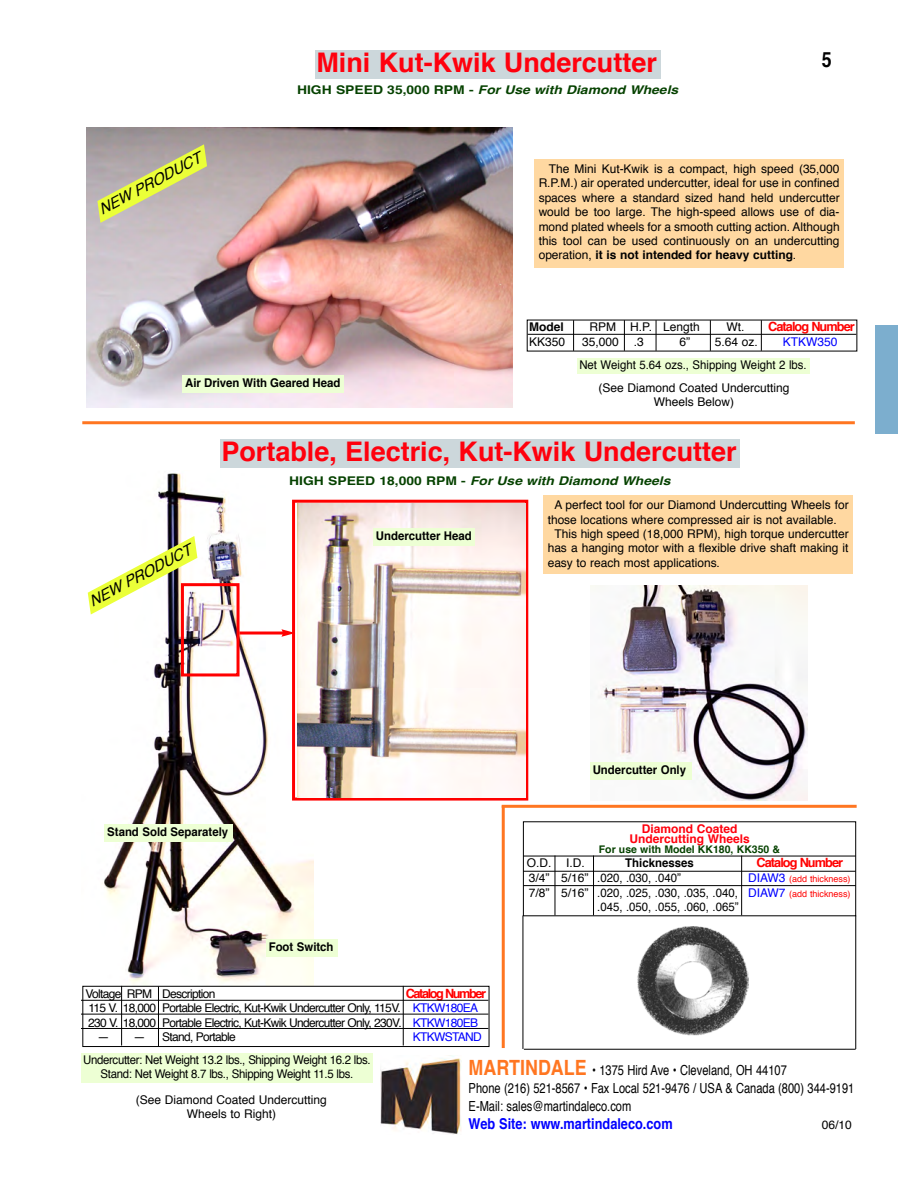
<style>
.page{position:relative;width:918px;height:1187px;background:#fff}
.page>*{position:absolute;margin:0;border:0;box-sizing:border-box;transform-origin:0 0}
.t1{font:700 27px "Helvetica";color:#ff000d}
.t2{font:700 21px "Helvetica";color:#000;scale:.85 1}
.t3{font:700 15px "Helvetica";color:#00f;scale:.85 1}
.t4{font:italic 15px "Helvetica";color:#000}
.t5{font:13.8px/18px "Helvetica";color:#000;scale:.8 1}
.t6{font:700 12.75px "Helvetica";letter-spacing:-.07em;color:#f00}
.t7{font:700 12.75px "Helvetica";letter-spacing:-.11em;color:#f00}
.t8{font:12px/14.4px "Helvetica";color:#000;text-align:center}
.t9{font:12px/14.4px "Helvetica";letter-spacing:-.055em;color:#000}
.t10{font:12px/14.4px "Helvetica";letter-spacing:-.03em;color:#000;text-align:center;scale:.95 1}
.t11{font:700 12px "Helvetica";color:#000;scale:.95 1}
.t12{font:italic 700 12px "Helvetica";color:#064200;scale:1.16 1}
.t13{font:12px "Helvetica";color:#000;scale:.95 1}
.t14{font:700 12px/10.5px "Helvetica";color:#ff000d;text-align:center}
.t15{font:12px "Helvetica";letter-spacing:-.055em;color:#00f}
.t16{font:12px "Helvetica";color:#00f}
.t17{font:700 12px "Helvetica";color:#000}
.t18{font:700 10.5px "Helvetica";color:#064200}
.t19{font:9px "Helvetica";color:#f00}
.s1{font-style:normal}
.s2{font-weight:700}
.s3{font-weight:400;font-size:12px;color:#000}
.s4{font-size:12px;color:#00f}
.s5{color:#00f}
.s6{font-size:9px;color:#f00}
.s7{font-weight:700;font-size:21px;color:#ff7621}
</style>
<div class="page">
<img style="left:87px;top:128px;width:426px;height:279px">
<img style="left:381px;top:1055px;width:80px;height:79px">
<div style="left:875px;top:325px;width:23px;height:109px;background:#7caece"></div>
<div style="left:315px;top:50px;width:345px;height:29px;background:#ccd7db"></div>
<div style="left:220px;top:439px;width:520px;height:29px;background:#ccd7db"></div>
<div style="left:182px;top:375px;width:161px;height:18px;background:#edffd4"></div>
<div style="left:534px;top:159px;width:310px;height:109px;background:#ffd8a1"></div>
<div style="left:543px;top:495px;width:310px;height:79px;background:#ffd8a1"></div>
<svg style="left:527px;top:320px;width:330px;height:31px"></svg>
<div style="left:577px;top:358px;width:232px;height:15px;background:#edffd4"></div>
<svg style="left:522px;top:855px;width:335px;height:195px"></svg>
<hr style="left:82px;top:421px;width:773px;height:3px;background:#ff7621">
<img style="left:87px;top:473px;width:226px;height:512px">
<img style="left:590px;top:586px;width:217px;height:214px">
<div style="left:292px;top:499px;width:236px;height:301px;border:3px solid #f00"></div>
<img style="left:297px;top:503px;width:228px;height:294px">
<div style="left:181px;top:583px;width:59px;height:93px;border:3px solid #f00"></div>
<svg style="left:239px;top:629px;width:56px;height:7px"></svg>
<div style="left:373px;top:528px;width:102px;height:18px;background:#edffd4"></div>
<div style="left:590px;top:761px;width:102px;height:18px;background:#edffd4"></div>
<div style="left:266px;top:939px;width:72px;height:17px;background:#edffd4"></div>
<div style="left:104px;top:824px;width:128px;height:17px;background:#edffd4"></div>
<div style="left:81px;top:1053px;width:291px;height:29px;background:#edffd4"></div>
<hr style="left:502px;top:805px;width:3px;height:243px;background:#ff7621">
<svg style="left:81px;top:985px;width:408px;height:61px"></svg>
<svg style="left:88px;top:536px;width:109px;height:78px"></svg>
<svg style="left:97px;top:144px;width:110px;height:79px;background:#c6c48d"></svg>
<hr style="left:502px;top:804px;width:355px;height:3px;background:#ff7621">
<div style="left:286px;top:475px;width:388px;height:14px;background:#fff"></div>
<p class="t4" style="left:97px;top:205px;width:115px;rotate:-28deg">NEW PRODUCT</p>
<h1 class="t1" style="left:316px;top:51px;width:342px">Mini Kut-Kwik Undercutter</h1>
<p class="t12" style="left:297px;top:85px;width:330px"><span class="s1">HIGH SPEED 35,000 RPM -</span> For Use with Diamond Wheels</p>
<h2 class="t2" style="left:822px;top:50px;width:13px">5</h2>
<p class="t8" style="left:539px;top:162px;width:302px;text-align:justify;text-indent:10px">The Mini Kut-Kwik is a compact, high speed (35,000<br>R.P.M.) air operated undercutter, ideal for use in confined spaces where a standard sized hand held undercutter would be too large. The high-speed allows use of dia&shy;mond plated wheels for a smooth cutting action. Although this tool can be used continuously on an undercutting operation, <span class="s2">it is not intended for heavy cutting</span>.</p>
<p class="t17" style="left:529px;top:322px;width:36px">Model</p>
<p class="t8" style="left:589px;top:321px;width:112px">RPM H.P. Length</p>
<p class="t6" style="left:726px;top:322px;width:130px"><span class="s3">Wt.</span> Catalog Number</p>
<p class="t8" style="left:529px;top:336px;width:38px">KK350</p>
<p class="t8" style="left:582px;top:336px;width:38px">35,000</p>
<p class="t8" style="left:634px;top:336px;width:12px">.3</p>
<p class="t8" style="left:680px;top:336px;width:12px">6”</p>
<p class="t8" style="left:715px;top:336px;width:45px">5.64 oz.</p>
<p class="t16" style="left:783px;top:337px;width:56px">KTKW350</p>
<p class="t13" style="left:579px;top:359px;width:241px">Net Weight 5.64 ozs., Shipping Weight 2 lbs.</p>
<p class="t11" style="left:185px;top:378px;width:165px">Air Driven With Geared Head</p>
<p class="t8" style="left:598px;top:381px;width:193px">(See Diamond Coated Undercutting<br>Wheels Below)</p>
<h1 class="t1" style="left:221px;top:440px;width:517px">Portable, Electric, Kut-Kwik Undercutter</h1>
<p class="t4" style="left:87px;top:596px;width:115px;rotate:-28deg">NEW PRODUCT</p>
<p class="t12" style="left:289px;top:476px;width:330px"><span class="s1">HIGH SPEED 18,000 RPM -</span> For Use with Diamond Wheels</p>
<p class="t11" style="left:376px;top:531px;width:102px">Undercutter Head</p>
<p class="t8" style="left:555px;top:499px;width:296px">A perfect tool for our Diamond Undercutting Wheels for</p>
<p class="t8" style="left:548px;top:513px;width:291px">those locations where compressed air is not available.</p>
<p class="t8" style="left:555px;top:527px;width:296px">This high speed (18,000 RPM), high torque undercutter</p>
<p class="t8" style="left:548px;top:542px;width:302px">has a hanging motor with a flexible drive shaft making it</p>
<p class="t8" style="left:548px;top:556px;width:174px">easy to reach most applications.</p>
<p class="t11" style="left:107px;top:826px;width:129px">Stand Sold Separately</p>
<p class="t11" style="left:269px;top:941px;width:70px">Foot Switch</p>
<p class="t11" style="left:593px;top:764px;width:100px">Undercutter Only</p>
<p class="t14" style="left:629px;top:824px;width:122px">Diamond Coated<br>Undercutting Wheels</p>
<p class="t18" style="left:599px;top:845px;width:183px">For use with Model KK180, KK350 &amp;</p>
<p class="t8" style="left:527px;top:857px;width:60px">O.D. I.D.</p>
<p class="t11" style="left:625px;top:858px;width:74px">Thicknesses</p>
<p class="t6" style="left:756px;top:857px;width:88px">Catalog Number</p>
<p class="t8" style="left:529px;top:871px;width:153px">3/4” 5/16” .020, .030, .040”</p>
<p class="t19" style="left:748px;top:875px;width:104px"><span class="s4">DIAW3</span> (add thickness)</p>
<p class="t8" style="left:597px;top:886px;width:255px;text-align:left;text-indent:-68px">7/8” 5/16” .020, .025, .030, .035, .040, <span class="s5">DIAW7</span> <span class="s6">(add thickness) </span>.045, .050, .055, .060, .065”</p>
<p class="t9" style="left:85px;top:987px;width:132px">Voltage RPM Description</p>
<p class="t7" style="left:406px;top:987px;width:82px">Catalog Number</p>
<p class="t9" style="left:88px;top:1002px;width:391px">115 V. 18,000 Portable Electric, Kut-Kwik Undercutter Only, 115V. <span class="s5">KTKW180EA<br></span>230 V. 18,000 Portable Electric, Kut-Kwik Undercutter Only, 230V. <span class="s5">KTKW180EB</span></p>
<p class="t8" style="left:97px;top:1030px;width:49px">— —</p>
<p class="t9" style="left:162px;top:1030px;width:75px">Stand, Portable</p>
<p class="t15" style="left:413px;top:1032px;width:71px">KTKWSTAND</p>
<p class="t10" style="left:83px;top:1053px;width:304px">Undercutter: Net Weight 13.2 lbs., Shipping Weight 16.2 lbs.<br>Stand: Net Weight 8.7 lbs., Shipping Weight 11.5 lbs.</p>
<p class="t5" style="left:469px;top:1062px;width:484px"><span class="s7">MARTINDALE</span> • 1375 Hird Ave • Cleveland, OH 44107<br>Phone (216) 521-8567 • Fax Local 521-9476 / USA &amp; Canada (800) 344-9191<br>E-Mail: sales@martindaleco.com</p>
<p class="t3" style="left:469px;top:1117px;width:242px">Web Site: www.martindaleco.com</p>
<p class="t8" style="left:822px;top:1118px;width:32px">06/10</p>
<p class="t8" style="left:136px;top:1093px;width:193px">(See Diamond Coated Undercutting<br>Wheels to Right)</p>
</div>
